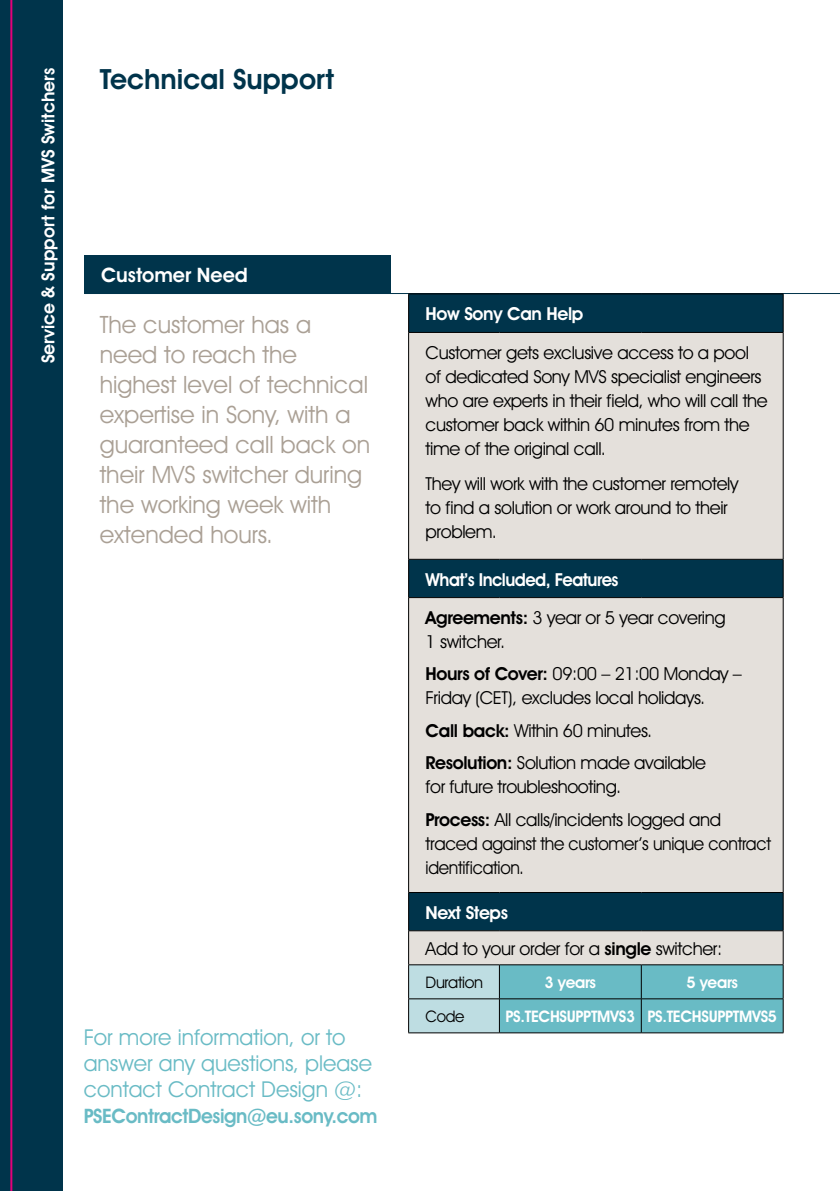
<style>
.page{position:relative;width:840px;height:1191px;background:#fff}
.page>*{position:absolute;margin:0;border:0;box-sizing:border-box;transform-origin:0 0}
.t1{font:600 28px "Avant Garde IT Cby BT";color:#00344b}
.t2{font:24px/30px "Avant Garde IT Cby BT";color:#aaa095}
.t3{font:22px/26px "Avant Garde IT Cby BT";color:#69bbc5}
.t4{font:600 20px "Avant Garde IT Cby BT";letter-spacing:-.02em;color:#69bbc5}
.t5{font:600 20px "Avant Garde IT Cby BT";color:#fff}
.t6{font:18px/24px "Avant Garde IT Cby BT";letter-spacing:-.02em;color:#000}
.t7{font:600 18px/38.2px "Avant Garde IT Cby BT";letter-spacing:-.02em;color:#fff;scale:.95 1}
.t8{font:600 18px "Avant Garde IT Cby BT";color:#fff}
.t9{font:600 18px "Avant Garde IT Cby BT";letter-spacing:-.02em;color:#fff}
.t10{font:600 16px "Avant Garde IT Cby BT";letter-spacing:-.02em;color:#fff}
.t11{font:16px "Avant Garde IT Cby BT";letter-spacing:-.02em;color:#000}
.t12{font:16px "Avant Garde IT Cby BT";letter-spacing:-.02em;color:#000;scale:.96 1}
.s1{color:#000}
.s2{font-weight:400;color:#000}
.s3{font-weight:600}
.s4{font-weight:600;color:#fff}
</style>
<div class="page">
<hr style="left:85px;top:293px;width:754px;height:1px;background:#00344b">
<div style="left:84px;top:255px;width:306px;height:38px;background:#00344b"></div>
<div style="left:409px;top:294px;width:373px;height:38px;background:#00344b"></div>
<svg style="left:409px;top:333px;width:373px;height:631px;background:#c8cbc9"></svg>
<svg style="left:409px;top:965px;width:373px;height:67px;background:#7bc0c9"></svg>
<hr style="left:408px;top:293px;width:91px;height:1px;background:#000">
<hr style="left:408px;top:294px;width:1px;height:38px;background:#000">
<hr style="left:499px;top:293px;width:142px;height:1px;background:#000">
<hr style="left:641px;top:293px;width:142px;height:1px;background:#000">
<hr style="left:782px;top:294px;width:1px;height:38px;background:#000">
<hr style="left:408px;top:332px;width:91px;height:1px;background:#000">
<hr style="left:408px;top:333px;width:1px;height:226px;background:#000">
<hr style="left:499px;top:332px;width:142px;height:1px;background:#000">
<hr style="left:641px;top:332px;width:142px;height:1px;background:#000">
<hr style="left:782px;top:333px;width:1px;height:226px;background:#000">
<hr style="left:408px;top:559px;width:91px;height:1px;background:#000">
<hr style="left:408px;top:559px;width:1px;height:38px;background:#000">
<hr style="left:499px;top:559px;width:142px;height:1px;background:#000">
<hr style="left:641px;top:559px;width:142px;height:1px;background:#000">
<hr style="left:782px;top:559px;width:1px;height:38px;background:#000">
<hr style="left:408px;top:892px;width:1px;height:38px;background:#000">
<hr style="left:782px;top:892px;width:1px;height:38px;background:#000">
<hr style="left:408px;top:930px;width:91px;height:1px;background:#000">
<hr style="left:408px;top:931px;width:1px;height:33px;background:#000">
<hr style="left:499px;top:930px;width:142px;height:1px;background:#000">
<hr style="left:641px;top:930px;width:142px;height:1px;background:#000">
<hr style="left:782px;top:931px;width:1px;height:33px;background:#000">
<hr style="left:408px;top:964px;width:91px;height:1px;background:#000">
<hr style="left:408px;top:965px;width:1px;height:33px;background:#000">
<hr style="left:499px;top:964px;width:142px;height:1px;background:#000">
<hr style="left:499px;top:965px;width:1px;height:33px;background:#000">
<hr style="left:641px;top:964px;width:142px;height:1px;background:#000">
<hr style="left:640px;top:965px;width:1px;height:33px;background:#000">
<hr style="left:782px;top:965px;width:1px;height:33px;background:#000">
<hr style="left:408px;top:998px;width:91px;height:1px;background:#000">
<hr style="left:408px;top:999px;width:1px;height:33px;background:#000">
<hr style="left:499px;top:998px;width:142px;height:1px;background:#000">
<hr style="left:499px;top:999px;width:1px;height:33px;background:#000">
<hr style="left:641px;top:998px;width:142px;height:1px;background:#000">
<hr style="left:640px;top:999px;width:1px;height:33px;background:#000">
<hr style="left:782px;top:999px;width:1px;height:33px;background:#000">
<hr style="left:408px;top:1032px;width:91px;height:1px;background:#000">
<hr style="left:499px;top:1032px;width:142px;height:1px;background:#000">
<hr style="left:641px;top:1032px;width:142px;height:1px;background:#000">
<hr style="left:408px;top:597px;width:91px;height:1px;background:#000">
<hr style="left:408px;top:598px;width:1px;height:294px;background:#000">
<hr style="left:499px;top:597px;width:142px;height:1px;background:#000">
<hr style="left:641px;top:597px;width:142px;height:1px;background:#000">
<hr style="left:782px;top:598px;width:1px;height:294px;background:#000">
<hr style="left:408px;top:892px;width:91px;height:1px;background:#000">
<hr style="left:499px;top:892px;width:142px;height:1px;background:#000">
<hr style="left:641px;top:892px;width:142px;height:1px;background:#000">
<div style="left:0;top:0;width:62px;height:1191px;background:#00344b"></div>
<hr style="left:10px;top:0;width:2px;height:1191px;background:#e2007a">
<p class="t8" style="left:37px;top:363px;width:297px;rotate:-90deg">Service &amp; Support for MVS Switchers</p>
<h1 class="t1" style="left:100px;top:63px;width:236px">Technical Support</h1>
<p class="t5" style="left:101px;top:263px;width:148px">Customer Need</p>
<h2 class="t2" style="left:100px;top:309px;width:272px">The customer has a need to reach the highest level of technical expertise in Sony, with a guaranteed call back on their MVS switcher during the working week with extended hours.</h2>
<p class="t3" style="left:84px;top:1024px;width:290px">For more information, or to answer any questions, please contact Contract Design @:</p>
<p class="t4" style="left:84px;top:1103px;width:295px">PSEContractDesign@eu.sony.com</p>
<p class="t9" style="left:425px;top:303px;width:159px">How Sony Can Help</p>
<p class="t6" style="left:425px;top:340px;width:343px">Customer gets exclusive access to a pool of dedicated Sony MVS specialist engineers who are experts in their field, who will call the customer back within 60 minutes from the time of the original call.</p>
<p class="t6" style="left:425px;top:471px;width:314px">They will work with the customer remotely to find a solution or work around to their problem.</p>
<p class="t7" style="left:425px;top:560px;width:317px">What’s Included, Features<br><span class="s1">Agreements:</span> <span class="s2">3 year or 5 year covering</span></p>
<p class="t6" style="left:425px;top:625px;width:318px;line-height:32.6px">1 switcher.<br><span class="s3">Hours of Cover:</span> 09:00 – 21:00 Monday –</p>
<p class="t6" style="left:425px;top:681px;width:282px;line-height:32.6px">Friday (CET), excludes local holidays.<br><span class="s3">Call back:</span> Within 60 minutes.<br><span class="s3">Resolution:</span> Solution made available</p>
<p class="t6" style="left:425px;top:770px;width:297px;line-height:32.6px">for future troubleshooting.<br><span class="s3">Process:</span> All calls/incidents logged and</p>
<p class="t6" style="left:425px;top:831px;width:347px">traced against the customer’s unique contract identification.</p>
<p class="t6" style="left:425px;top:894px;width:298px;line-height:36px"><span class="s4">Next Steps<br></span>Add to your order for a <span class="s3">single</span> switcher:</p>
<p class="t11" style="left:425px;top:972px;width:59px">Duration</p>
<p class="t10" style="left:544px;top:972px;width:53px">3 years</p>
<p class="t10" style="left:686px;top:972px;width:53px">5 years</p>
<p class="t12" style="left:425px;top:1006px;width:42px">Code</p>
<p class="t10" style="left:505px;top:1006px;width:273px">PS.TECHSUPPTMVS3 PS.TECHSUPPTMVS5</p>
</div>
